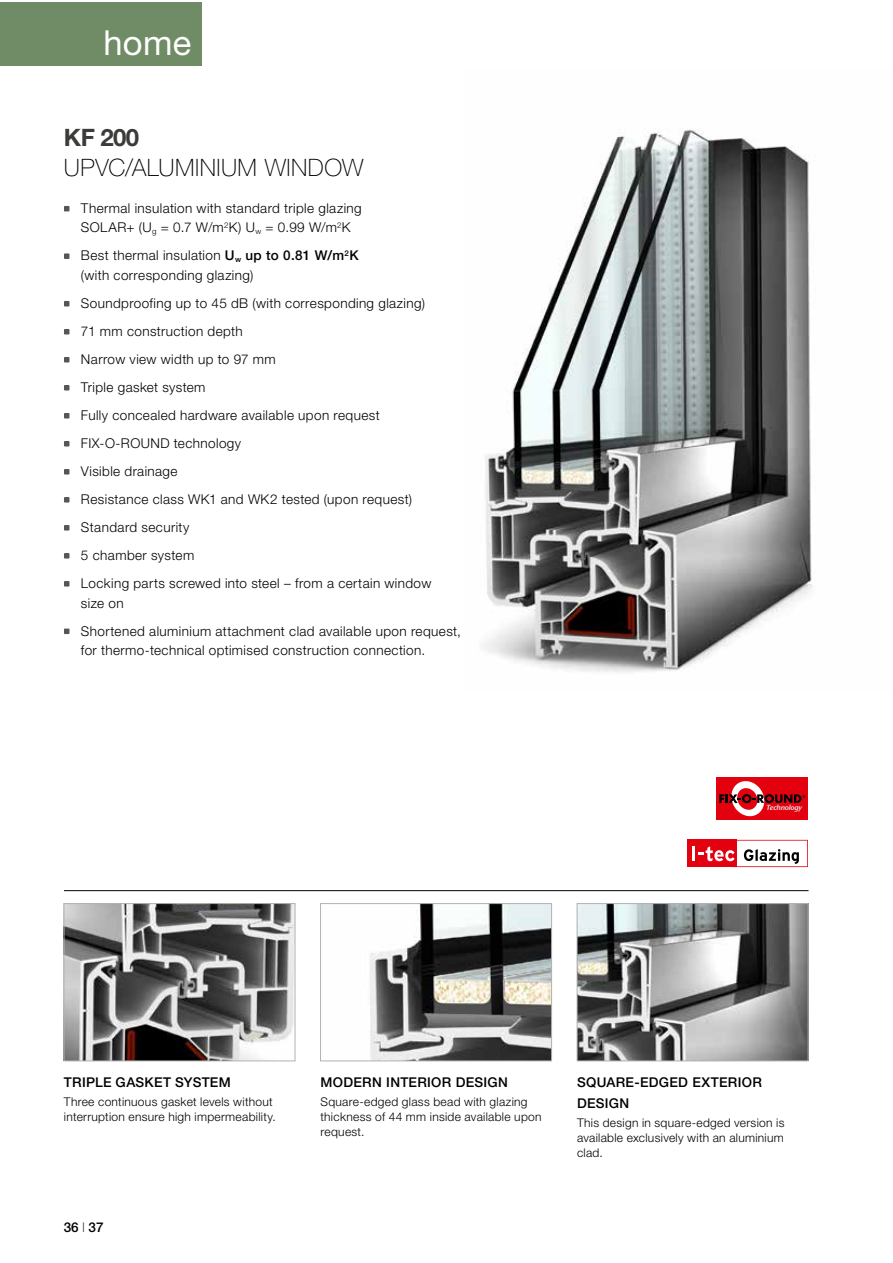
<style>
.page{position:relative;width:893px;height:1263px;background:#fff}
.page>*{position:absolute;margin:0;border:0;box-sizing:border-box;transform-origin:0 0}
.t1{font:34.5px "Helvetica Neue LT Pro";color:#fff}
.t2{font:100 24px/30px "Helvetica Neue LT Pro";letter-spacing:.02em;color:#000}
.t3{font:300 13.5px/28px "Helvetica Neue LT Pro";letter-spacing:.03em;color:#000}
.t4{font:500 13.5px/21px "Helvetica Neue LT Pro";letter-spacing:.02em;color:#000}
.t5{font:300 12px/15px "Helvetica Neue LT Pro";letter-spacing:.025em;color:#000}
.t6{font:7.35px "Stone Sans Sem ITCTT Semi Ita";letter-spacing:-.03em;color:#ececed}
.t7{font:4.2px "Interstate";color:#000}
.s1{font-weight:700;color:#3b3b3a}
.s2{font-weight:500}
.s3{font-weight:100}
</style>
<div class="page">
<div style="left:0;top:2px;width:202px;height:63px;background:#708c66"></div>
<svg style="left:64px;top:206px;width:5px;height:5px"></svg>
<svg style="left:64px;top:253px;width:5px;height:6px"></svg>
<svg style="left:64px;top:301px;width:5px;height:5px"></svg>
<svg style="left:64px;top:329px;width:5px;height:5px"></svg>
<svg style="left:64px;top:357px;width:5px;height:5px"></svg>
<svg style="left:64px;top:385px;width:5px;height:5px"></svg>
<svg style="left:64px;top:413px;width:5px;height:5px"></svg>
<svg style="left:64px;top:441px;width:5px;height:5px"></svg>
<svg style="left:64px;top:469px;width:5px;height:5px"></svg>
<svg style="left:64px;top:497px;width:5px;height:5px"></svg>
<svg style="left:64px;top:525px;width:5px;height:5px"></svg>
<svg style="left:64px;top:553px;width:5px;height:5px"></svg>
<svg style="left:64px;top:581px;width:5px;height:5px"></svg>
<svg style="left:64px;top:628px;width:5px;height:6px"></svg>
<hr style="left:64px;top:890px;width:744px;height:1px;background:#000">
<img style="left:483px;top:129px;width:330px;height:543px">
<img style="left:370px;top:905px;width:180px;height:154px">
<div style="left:320px;top:903px;width:232px;height:158px;border:1px solid #b1b2b3"></div>
<img style="left:579px;top:905px;width:227px;height:154px">
<div style="left:577px;top:903px;width:231px;height:158px;border:1px solid #b1b2b3"></div>
<img style="left:66px;top:905px;width:227px;height:154px">
<div style="left:64px;top:903px;width:231px;height:158px;border:1px solid #b1b2b3"></div>
<div style="left:716px;top:778px;width:92px;height:42px;background:#e3000f"></div>
<svg style="left:719px;top:781px;width:82px;height:35px"></svg>
<div style="left:688px;top:840px;width:49px;height:27px;background:#e3000f"></div>
<hr style="left:692px;top:847px;width:3px;height:14px;background:#fff">
<svg style="left:698px;top:840px;width:110px;height:27px"></svg>
<p class="t1" style="left:103px;top:21px;width:89px">home</p>
<p class="t2" style="left:64px;top:123px;width:301px"><span class="s1">KF 200<br></span>UPVC/ALUMINIUM WINDOW</p>
<p class="t3" style="left:81px;top:198px;width:282px;line-height:19.5px">Thermal insulation with standard triple glazing<br>SOLAR+ (U<sub>g</sub> = 0.7 W/m<sup>2</sup>K) U<sub>w</sub> = 0.99 W/m<sup>2</sup>K</p>
<p class="t3" style="left:81px;top:246px;width:279px;line-height:19.5px">Best thermal insulation <span class="s2">U</span><sub>w</sub> <span class="s2">up to 0.81 W/m</span><sup>2</sup><span class="s2">K </span>(with corresponding glazing)</p>
<p class="t3" style="left:81px;top:289px;width:352px">Soundproofing up to 45 dB (with corresponding glazing)<br>71 mm construction depth<br>Narrow view width up to 97 mm<br>Triple gasket system<br>Fully concealed hardware available upon request<br>FIX-O-ROUND technology<br>Visible drainage<br>Resistance class WK1 and WK2 tested (upon request)<br>Standard security<br>5 chamber system<br>Locking parts screwed into steel – from a certain window</p>
<p class="t3" style="left:81px;top:588px;width:382px">size on<br>Shortened aluminium attachment clad available upon request,</p>
<p class="t3" style="left:81px;top:636px;width:346px">for thermo-technical optimised construction connection.</p>
<p class="t7" style="left:802px;top:794px;width:5px">®</p>
<p class="t6" style="left:766px;top:803px;width:37px">Technology</p>
<p class="t4" style="left:64px;top:1072px;width:168px">TRIPLE GASKET SYSTEM</p>
<p class="t5" style="left:64px;top:1094px;width:213px">Three continuous gasket levels without interruption ensure high impermeability.</p>
<p class="t4" style="left:64px;top:1216px;width:41px">36 <span class="s3">I</span> 37</p>
<p class="t4" style="left:321px;top:1072px;width:189px">MODERN INTERIOR DESIGN</p>
<p class="t5" style="left:321px;top:1094px;width:223px">Square-edged glass bead with glazing thickness of 44 mm inside available upon request.</p>
<p class="t4" style="left:577px;top:1072px;width:186px">SQUARE-EDGED EXTERIOR<br>DESIGN</p>
<p class="t5" style="left:577px;top:1115px;width:209px;text-align:justify">This design in square-edged version is available exclusively with an aluminium clad.</p>
</div>
